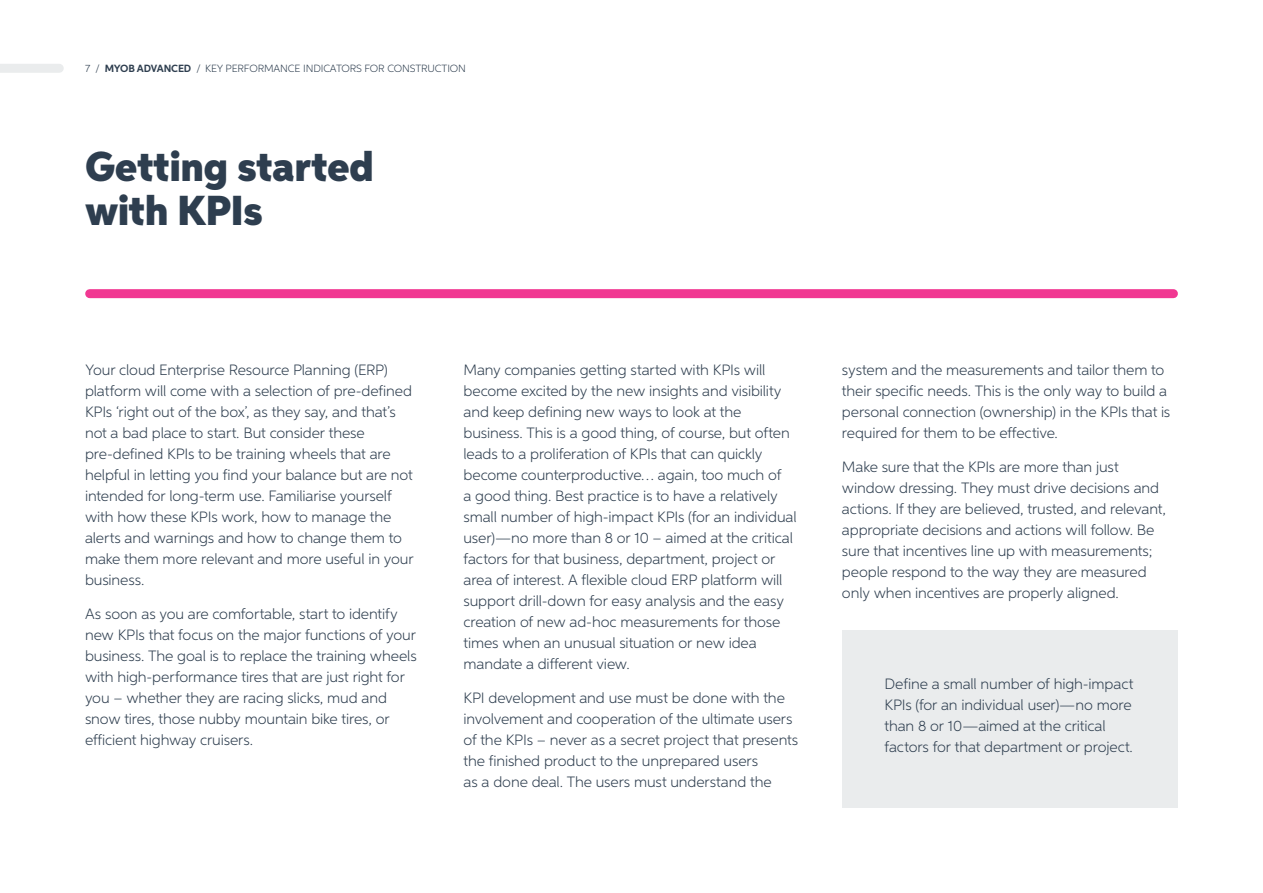
<style>
.page{position:relative;width:1263px;height:893px;background:#fff}
.page>*{position:absolute;margin:0;border:0;box-sizing:border-box;transform-origin:0 0}
.t1{font:900 42px/43.5px "Neutro MYOB";letter-spacing:-.015em;color:#2e3e4f}
.t2{font:300 15px/21px "Neutro MYOB";letter-spacing:-.01em;color:#2e3e4f}
.t3{font:300 10.5px "Neutro MYOB";letter-spacing:-.01em;color:#2e3e4f}
.s1{font-weight:700}
</style>
<div class="page">
<div style="left:90px;top:289px;width:1083px;height:9px;background:#f13892"></div>
<div style="left:842px;top:631px;width:336px;height:177px;background:#eaeced"></div>
<div style="left:0;top:64px;width:59px;height:9px;background:#eaeced"></div>
<p class="t3" style="left:85px;top:62px;width:382px">7 / <span class="s1">MYOB ADVANCED</span> / KEY PERFORMANCE INDICATORS FOR CONSTRUCTION</p>
<h1 class="t1" style="left:85px;top:146px;width:291px">Getting started with KPIs</h1>
<p class="t2" style="left:85px;top:359px;width:330px">Your cloud Enterprise Resource Planning (ERP) platform will come with a selection of pre-defined KPIs ‘right out of the box’, as they say, and that’s not a bad place to start. But consider these pre-defined KPIs to be training wheels that are helpful in letting you find your balance but are not intended for long-term use. Familiarise yourself with how these KPIs work, how to manage the alerts and warnings and how to change them to make them more relevant and more useful in your business.</p>
<p class="t2" style="left:85px;top:603px;width:333px">As soon as you are comfortable, start to identify new KPIs that focus on the major functions of your business. The goal is to replace the training wheels with high-performance tires that are just right for you – whether they are racing slicks, mud and snow tires, those nubby mountain bike tires, or efficient highway cruisers.</p>
<p class="t2" style="left:463px;top:359px;width:335px">Many companies getting started with KPIs will become excited by the new insights and visibility and keep defining new ways to look at the business. This is a good thing, of course, but often leads to a proliferation of KPIs that can quickly become counterproductive… again, too much of<br>a good thing. Best practice is to have a relatively small number of high-impact KPIs (for an individual user)—no more than 8 or 10 – aimed at the critical factors for that business, department, project or area of interest. A flexible cloud ERP platform will support drill-down for easy analysis and the easy creation of new ad-hoc measurements for those times when an unusual situation or new idea mandate a different view.</p>
<p class="t2" style="left:463px;top:687px;width:336px">KPI development and use must be done with the involvement and cooperation of the ultimate users of the KPIs – never as a secret project that presents the finished product to the unprepared users<br>as a done deal. The users must understand the</p>
<p class="t2" style="left:842px;top:359px;width:330px">system and the measurements and tailor them to their specific needs. This is the only way to build a personal connection (ownership) in the KPIs that is required for them to be effective.</p>
<p class="t2" style="left:842px;top:456px;width:325px">Make sure that the KPIs are more than just window dressing. They must drive decisions and actions. If they are believed, trusted, and relevant, appropriate decisions and actions will follow. Be sure that incentives line up with measurements; people respond to the way they are measured only when incentives are properly aligned.</p>
<p class="t2" style="left:884px;top:673px;width:250px">Define a small number of high-impact KPIs (for an individual user)—no more than 8 or 10—aimed at the critical factors for that department or project.</p>
</div>
